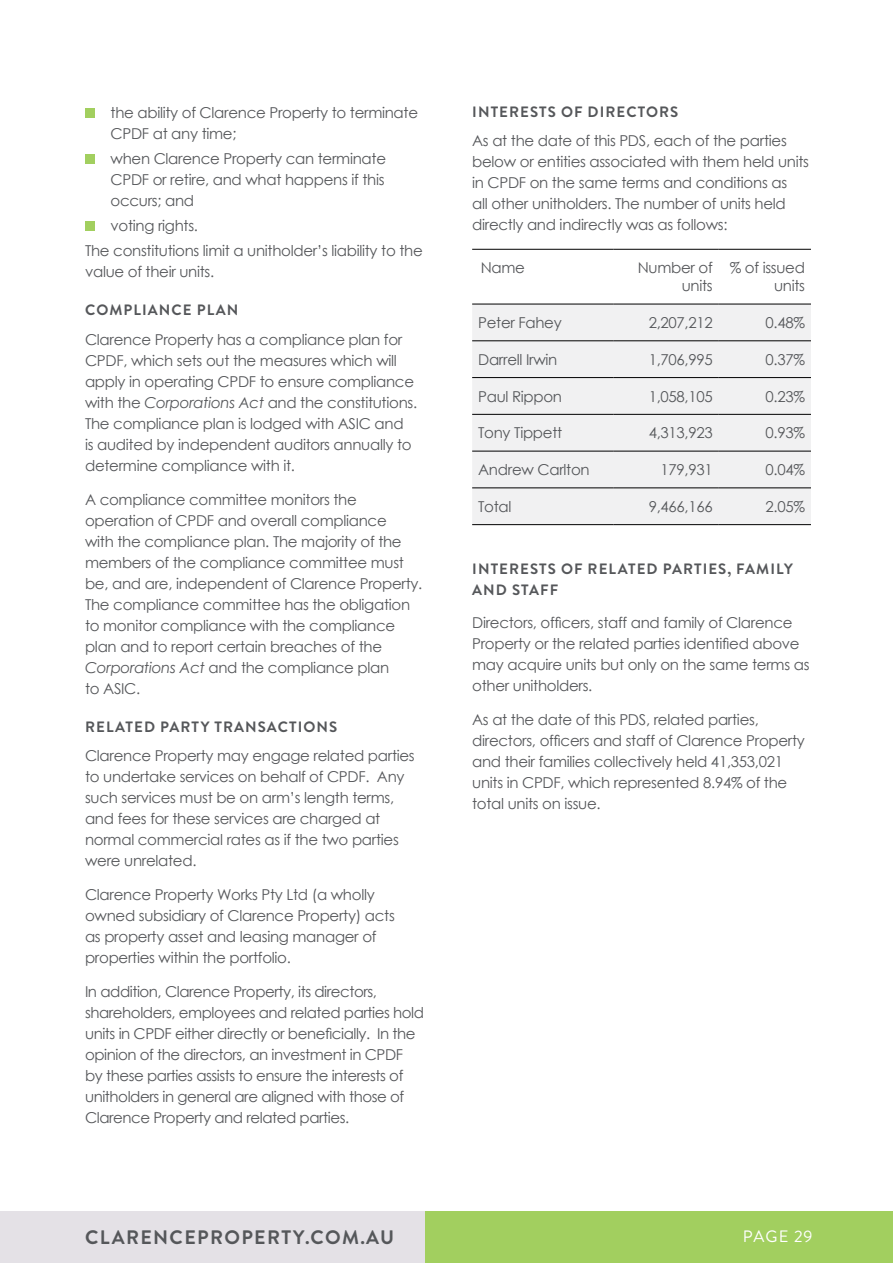
<style>
.page{position:relative;width:893px;height:1263px;background:#fff}
.page>*{position:absolute;margin:0;border:0;box-sizing:border-box;transform-origin:0 0}
.t1{font:700 19.5px "Brandon Grotesque";letter-spacing:.07em;color:#55575a}
.t2{font:16.5px "Brandon Grotesque";letter-spacing:.06em;color:#fff}
.t3{font:15px/21px "Century Gothic";letter-spacing:-.02em;color:#55575a}
.t4{font:700 15px/21px "Brandon Grotesque";letter-spacing:.07em;color:#55575a}
.s1{font-style:italic}
</style>
<div class="page">
<div style="left:0;top:1212px;width:425px;height:51px;background:#e4e1e6"></div>
<div style="left:425px;top:1212px;width:468px;height:51px;background:#a2cf5f"></div>
<div style="left:85px;top:108px;width:10px;height:10px;background:#a2cf5f"></div>
<div style="left:85px;top:154px;width:10px;height:10px;background:#a2cf5f"></div>
<div style="left:85px;top:221px;width:10px;height:10px;background:#a2cf5f"></div>
<svg style="left:472px;top:303px;width:339px;height:1px"></svg>
<div style="left:472px;top:305px;width:339px;height:219px;background:#f1f1f2"></div>
<hr style="left:472px;top:341px;width:141px;height:1px;background:#000">
<hr style="left:613px;top:341px;width:106px;height:1px;background:#000">
<hr style="left:719px;top:341px;width:92px;height:1px;background:#000">
<hr style="left:472px;top:377px;width:141px;height:1px;background:#000">
<hr style="left:613px;top:377px;width:106px;height:1px;background:#000">
<hr style="left:719px;top:377px;width:92px;height:1px;background:#000">
<hr style="left:472px;top:414px;width:141px;height:1px;background:#000">
<hr style="left:613px;top:414px;width:106px;height:1px;background:#000">
<hr style="left:719px;top:414px;width:92px;height:1px;background:#000">
<hr style="left:472px;top:451px;width:141px;height:1px;background:#000">
<hr style="left:613px;top:451px;width:106px;height:1px;background:#000">
<hr style="left:719px;top:451px;width:92px;height:1px;background:#000">
<hr style="left:472px;top:488px;width:141px;height:1px;background:#000">
<hr style="left:613px;top:488px;width:106px;height:1px;background:#000">
<hr style="left:719px;top:488px;width:92px;height:1px;background:#000">
<hr style="left:472px;top:524px;width:141px;height:1px;background:#000">
<hr style="left:613px;top:524px;width:106px;height:1px;background:#000">
<hr style="left:719px;top:524px;width:92px;height:1px;background:#000">
<hr style="left:472px;top:249px;width:141px;height:1px;background:#000">
<hr style="left:613px;top:249px;width:106px;height:1px;background:#000">
<hr style="left:719px;top:249px;width:92px;height:1px;background:#000">
<hr style="left:472px;top:304px;width:141px;height:1px;background:#000">
<hr style="left:613px;top:304px;width:106px;height:1px;background:#000">
<hr style="left:719px;top:304px;width:92px;height:1px;background:#000">
<p class="t3" style="left:111px;top:101px;width:309px">the ability of Clarence Property to terminate<br>CPDF at any time;</p>
<p class="t3" style="left:111px;top:148px;width:277px;text-align:justify">when Clarence Property can terminate CPDF or retire, and what happens if this occurs; and</p>
<p class="t3" style="left:85px;top:213px;width:339px;line-height:25.2px;text-indent:26px">voting rights.<br>The constitutions limit a unitholder’s liability to the</p>
<p class="t3" style="left:85px;top:261px;width:131px">value of their units.</p>
<p class="t4" style="left:85px;top:300px;width:155px">COMPLIANCE PLAN</p>
<p class="t3" style="left:85px;top:329px;width:334px">Clarence Property has a compliance plan for CPDF, which sets out the measures which will apply in operating CPDF to ensure compliance with the <span class="s1">Corporations Act</span> and the constitutions.<br>The compliance plan is lodged with ASIC and<br>is audited by independent auditors annually to determine compliance with it.</p>
<p class="t3" style="left:85px;top:488px;width:339px">A compliance committee monitors the operation of CPDF and overall compliance<br>with the compliance plan. The majority of the members of the compliance committee must be, and are, independent of Clarence Property.<br>The compliance committee has the obligation to monitor compliance with the compliance plan and to report certain breaches of the <span class="s1">Corporations Act</span> and the compliance plan<br>to ASIC.</p>
<p class="t4" style="left:85px;top:716px;width:254px">RELATED PARTY TRANSACTIONS</p>
<p class="t3" style="left:85px;top:745px;width:331px">Clarence Property may engage related parties to undertake services on behalf of CPDF. Any such services must be on arm’s length terms, and fees for these services are charged at normal commercial rates as if the two parties were unrelated.</p>
<p class="t3" style="left:85px;top:884px;width:311px">Clarence Property Works Pty Ltd (a wholly owned subsidiary of Clarence Property) acts as property asset and leasing manager of properties within the portfolio.</p>
<p class="t3" style="left:85px;top:980px;width:341px">In addition, Clarence Property, its directors, shareholders, employees and related parties hold units in CPDF either directly or beneficially. In the opinion of the directors, an investment in CPDF by these parties assists to ensure the interests of unitholders in general are aligned with those of Clarence Property and related parties.</p>
<p class="t4" style="left:472px;top:101px;width:208px">INTERESTS OF DIRECTORS</p>
<p class="t3" style="left:472px;top:130px;width:338px">As at the date of this PDS, each of the parties below or entities associated with them held units in CPDF on the same terms and conditions as<br>all other unitholders. The number of units held directly and indirectly was as follows:</p>
<p class="t3" style="left:481px;top:257px;width:46px">Name</p>
<p class="t3" style="left:638px;top:259px;width:77px;line-height:18px;text-align:right">Number of units</p>
<p class="t3" style="left:730px;top:259px;width:77px;line-height:18px;text-align:right">% of issued units</p>
<p class="t3" style="left:478px;top:312px;width:85px">Peter Fahey</p>
<p class="t3" style="left:649px;top:312px;width:66px">2,207,212</p>
<p class="t3" style="left:765px;top:312px;width:41px">0.48%</p>
<p class="t3" style="left:478px;top:349px;width:81px">Darrell Irwin</p>
<p class="t3" style="left:649px;top:349px;width:66px">1,706,995</p>
<p class="t3" style="left:765px;top:349px;width:41px">0.37%</p>
<p class="t3" style="left:478px;top:385px;width:85px">Paul Rippon</p>
<p class="t3" style="left:649px;top:385px;width:66px">1,058,105</p>
<p class="t3" style="left:765px;top:385px;width:41px">0.23%</p>
<p class="t3" style="left:478px;top:422px;width:86px">Tony Tippett</p>
<p class="t3" style="left:649px;top:422px;width:66px">4,313,923</p>
<p class="t3" style="left:765px;top:422px;width:41px">0.93%</p>
<p class="t3" style="left:478px;top:459px;width:113px">Andrew Carlton</p>
<p class="t3" style="left:661px;top:459px;width:54px">179,931</p>
<p class="t3" style="left:765px;top:459px;width:41px">0.04%</p>
<p class="t3" style="left:478px;top:496px;width:35px">Total</p>
<p class="t3" style="left:649px;top:496px;width:66px">9,466,166</p>
<p class="t3" style="left:765px;top:496px;width:41px">2.05%</p>
<p class="t4" style="left:472px;top:558px;width:322px">INTERESTS OF RELATED PARTIES, FAMILY<br>AND STAFF</p>
<p class="t3" style="left:472px;top:612px;width:339px">Directors, officers, staff and family of Clarence Property or the related parties identified above may acquire units but only on the same terms as other unitholders.</p>
<p class="t3" style="left:472px;top:709px;width:334px">As at the date of this PDS, related parties, directors, officers and staff of Clarence Property and their families collectively held 41,353,021 units in CPDF, which represented 8.94% of the total units on issue.</p>
<h1 class="t1" style="left:85px;top:1223px;width:311px">CLARENCEPROPERTY.COM.AU</h1>
<p class="t2" style="left:743px;top:1225px;width:71px">PAGE 29</p>
</div>
